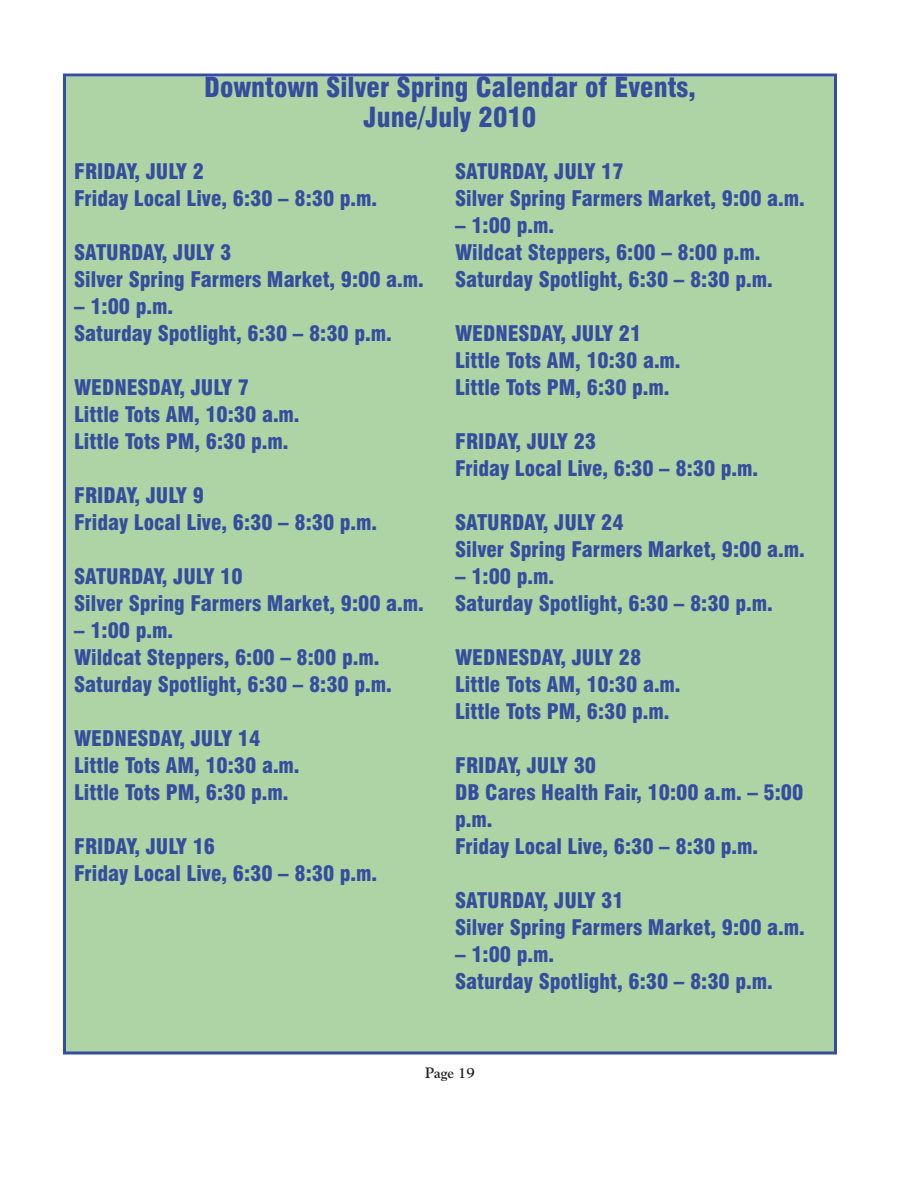
<style>
.page{position:relative;width:918px;height:1188px;background:#fff}
.page>*{position:absolute;margin:0;border:0;box-sizing:border-box;transform-origin:0 0}
.t1{font:900 condensed 27px/30px "Swiss 721 BT";color:#354d9d;text-align:center}
.t2{font:900 condensed 21px/27px "Swiss 721 BT";color:#354d9d}
.t3{font:700 15px "Goudy";color:#272627}
</style>
<div class="page">
<div style="left:66px;top:77px;width:768px;height:975px;background:#aed3a4"></div>
<p class="t1" style="left:204px;top:74px;width:493px">Downtown Silver Spring Calendar of Events,<br>June/July 2010</p>
<p class="t2" style="left:74px;top:160px;width:305px">FRIDAY, JULY 2<br>Friday Local Live, 6:30 – 8:30 p.m.</p>
<p class="t2" style="left:74px;top:241px;width:351px">SATURDAY, JULY 3<br>Silver Spring Farmers Market, 9:00 a.m.</p>
<p class="t2" style="left:74px;top:295px;width:319px">– 1:00 p.m.<br>Saturday Spotlight, 6:30 – 8:30 p.m.</p>
<p class="t2" style="left:74px;top:376px;width:227px">WEDNESDAY, JULY 7<br>Little Tots AM, 10:30 a.m.<br>Little Tots PM, 6:30 p.m.</p>
<p class="t2" style="left:74px;top:484px;width:305px">FRIDAY, JULY 9<br>Friday Local Live, 6:30 – 8:30 p.m.</p>
<p class="t2" style="left:74px;top:565px;width:351px">SATURDAY, JULY 10<br>Silver Spring Farmers Market, 9:00 a.m.</p>
<p class="t2" style="left:74px;top:619px;width:319px">– 1:00 p.m.<br>Wildcat Steppers, 6:00 – 8:00 p.m.<br>Saturday Spotlight, 6:30 – 8:30 p.m.</p>
<p class="t2" style="left:74px;top:727px;width:227px">WEDNESDAY, JULY 14<br>Little Tots AM, 10:30 a.m.<br>Little Tots PM, 6:30 p.m.</p>
<p class="t2" style="left:74px;top:835px;width:305px">FRIDAY, JULY 16<br>Friday Local Live, 6:30 – 8:30 p.m.</p>
<p class="t2" style="left:455px;top:160px;width:351px">SATURDAY, JULY 17<br>Silver Spring Farmers Market, 9:00 a.m.</p>
<p class="t2" style="left:455px;top:214px;width:319px">– 1:00 p.m.<br>Wildcat Steppers, 6:00 – 8:00 p.m.<br>Saturday Spotlight, 6:30 – 8:30 p.m.</p>
<p class="t2" style="left:455px;top:322px;width:227px">WEDNESDAY, JULY 21<br>Little Tots AM, 10:30 a.m.<br>Little Tots PM, 6:30 p.m.</p>
<p class="t2" style="left:455px;top:430px;width:305px">FRIDAY, JULY 23<br>Friday Local Live, 6:30 – 8:30 p.m.</p>
<p class="t2" style="left:455px;top:511px;width:351px">SATURDAY, JULY 24<br>Silver Spring Farmers Market, 9:00 a.m.</p>
<p class="t2" style="left:455px;top:565px;width:319px">– 1:00 p.m.<br>Saturday Spotlight, 6:30 – 8:30 p.m.</p>
<p class="t2" style="left:455px;top:646px;width:227px">WEDNESDAY, JULY 28<br>Little Tots AM, 10:30 a.m.<br>Little Tots PM, 6:30 p.m.</p>
<p class="t2" style="left:455px;top:754px;width:350px">FRIDAY, JULY 30<br>DB Cares Health Fair, 10:00 a.m. – 5:00 p.m.<br>Friday Local Live, 6:30 – 8:30 p.m.</p>
<p class="t2" style="left:455px;top:889px;width:351px">SATURDAY, JULY 31<br>Silver Spring Farmers Market, 9:00 a.m.</p>
<p class="t2" style="left:455px;top:943px;width:319px">– 1:00 p.m.<br>Saturday Spotlight, 6:30 – 8:30 p.m.</p>
<p class="t3" style="left:425px;top:1067px;width:51px">Page 19</p>
</div>
